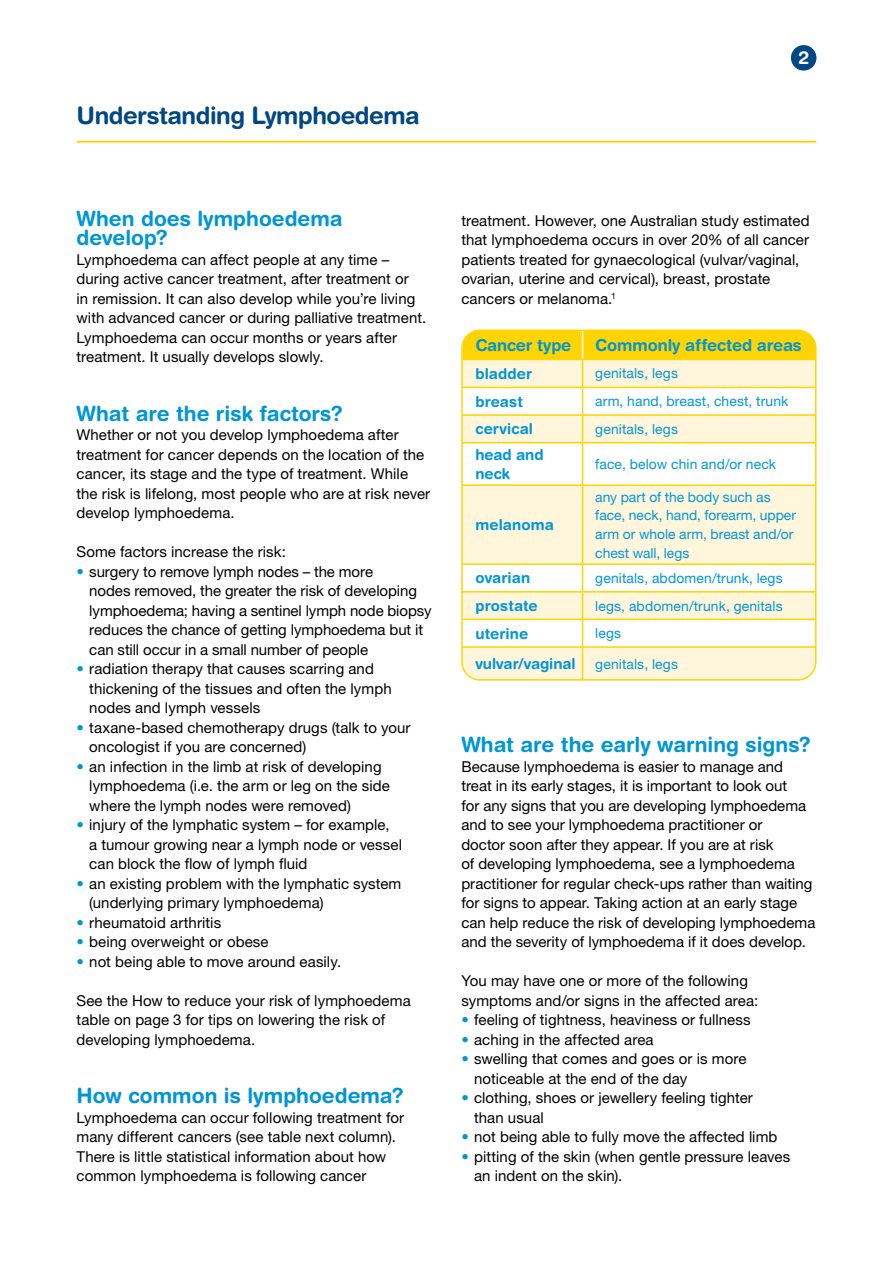
<style>
.page{position:relative;width:893px;height:1263px;background:#fff}
.page>*{position:absolute;margin:0;border:0;box-sizing:border-box;transform-origin:0 0}
.t1{font:700 24px "Helvetica Rounded LT Std";letter-spacing:-.02em;color:#004883}
.t2{font:700 21px/19.5px "Helvetica Rounded LT Std";color:#0096d6}
.t3{font:700 18px "Helvetica Rounded LT Std";color:#fff}
.t4{font:700 16.5px "Helvetica Rounded LT Std";letter-spacing:-.005em;color:#0096d6}
.t5{font:15px/19.5px "Helvetica Neue LT Std";letter-spacing:.005em;color:#000}
.t6{font:700 15px/18.8px "Helvetica Rounded LT Std";letter-spacing:.005em;color:#0096d6}
.t7{font:13.8px/18.8px "Helvetica Neue LT Std";letter-spacing:.005em;color:#0096d6}
.s1{color:#0096d6}
</style>
<div class="page">
<hr style="left:77px;top:141px;width:739px;height:2px;background:#ffd400">
<div style="left:791px;top:45px;width:25px;height:26px;background:#004883;border-radius:50%"></div>
<svg style="left:464px;top:443px;width:351px;height:235px;fill:#fff6db"></svg>
<svg style="left:464px;top:330px;width:352px;height:112px"></svg>
<hr style="left:463px;top:442px;width:120px;height:1px;background:#ffd400">
<hr style="left:583px;top:442px;width:233px;height:1px;background:#ffd400">
<hr style="left:582px;top:443px;width:1px;height:41px;background:#ffd400">
<hr style="left:463px;top:484px;width:120px;height:2px;background:#ffd400">
<hr style="left:583px;top:484px;width:233px;height:2px;background:#ffd400">
<hr style="left:582px;top:486px;width:1px;height:77px;background:#ffd400">
<hr style="left:463px;top:563px;width:120px;height:2px;background:#ffd400">
<hr style="left:583px;top:563px;width:233px;height:2px;background:#ffd400">
<hr style="left:463px;top:591px;width:120px;height:1px;background:#ffd400">
<hr style="left:583px;top:591px;width:233px;height:1px;background:#ffd400">
<hr style="left:463px;top:619px;width:120px;height:1px;background:#ffd400">
<hr style="left:583px;top:619px;width:233px;height:1px;background:#ffd400">
<svg style="left:582px;top:565px;width:1px;height:81px"></svg>
<hr style="left:463px;top:646px;width:120px;height:2px;background:#ffd400">
<hr style="left:583px;top:646px;width:233px;height:2px;background:#ffd400">
<hr style="left:582px;top:648px;width:1px;height:32px;background:#ffd400">
<hr style="left:815px;top:648px;width:1px;height:32px;background:#ffd400">
<div style="left:461px;top:330px;width:355px;height:351px;border:2px solid #ffd400;border-radius:18px"></div>
<h1 class="t1" style="left:77px;top:101px;width:345px">Understanding Lymphoedema</h1>
<p class="t3" style="left:798px;top:47px;width:12px">2</p>
<h2 class="t2" style="left:77px;top:208px;width:268px">When does lymphoedema develop?</h2>
<p class="t5" style="left:77px;top:250px;width:351px">Lymphoedema can affect people at any time – during active cancer treatment, after treatment or<br>in remission. It can also develop while you’re living with advanced cancer or during palliative treatment.<br>Lymphoedema can occur months or years after treatment. It usually develops slowly.</p>
<h2 class="t2" style="left:77px;top:403px;width:268px">What are the risk factors?</h2>
<p class="t5" style="left:77px;top:425px;width:355px">Whether or not you develop lymphoedema after treatment for cancer depends on the location of the cancer, its stage and the type of treatment. While the risk is lifelong, most people who are at risk never develop lymphoedema.</p>
<p class="t5" style="left:77px;top:542px;width:211px">Some factors increase the risk:</p>
<p class="t5" style="left:89px;top:562px;width:344px;text-indent:-13px"><span class="s1">•</span> surgery to remove lymph nodes – the more<br>nodes removed, the greater the risk of developing lymphoedema; having a sentinel lymph node biopsy reduces the chance of getting lymphoedema but it can still occur in a small number of people</p>
<p class="t5" style="left:89px;top:659px;width:304px;text-indent:-13px"><span class="s1">•</span> radiation therapy that causes scarring and thickening of the tissues and often the lymph nodes and lymph vessels</p>
<p class="t5" style="left:89px;top:718px;width:323px;text-indent:-13px"><span class="s1">•</span> taxane-based chemotherapy drugs (talk to your oncologist if you are concerned)</p>
<p class="t5" style="left:89px;top:757px;width:302px;text-indent:-13px"><span class="s1">•</span> an infection in the limb at risk of developing lymphoedema (i.e. the arm or leg on the side where the lymph nodes were removed)</p>
<p class="t5" style="left:89px;top:815px;width:314px;text-indent:-13px"><span class="s1">•</span> injury of the lymphatic system – for example,<br>a tumour growing near a lymph node or vessel can block the flow of lymph fluid</p>
<p class="t5" style="left:89px;top:874px;width:314px;text-indent:-13px"><span class="s1">•</span> an existing problem with the lymphatic system (underlying primary lymphoedema)</p>
<p class="t5" style="left:77px;top:913px;width:146px"><span class="s1">•</span> rheumatoid arthritis</p>
<p class="t5" style="left:77px;top:932px;width:194px"><span class="s1">•</span> being overweight or obese</p>
<p class="t5" style="left:77px;top:952px;width:266px"><span class="s1">•</span> not being able to move around easily.</p>
<p class="t5" style="left:77px;top:991px;width:336px">See the How to reduce your risk of lymphoedema table on page 3 for tips on lowering the risk of developing lymphoedema.</p>
<h2 class="t2" style="left:77px;top:1086px;width:329px">How common is lymphoedema?</h2>
<p class="t5" style="left:77px;top:1108px;width:329px">Lymphoedema can occur following treatment for many different cancers (see table next column).<br>There is little statistical information about how common lymphoedema is following cancer</p>
<p class="t5" style="left:461px;top:211px;width:350px">treatment. However, one Australian study estimated that lymphoedema occurs in over 20% of all cancer patients treated for gynaecological (vulvar/vaginal, ovarian, uterine and cervical), breast, prostate cancers or melanoma.<sup>1</sup></p>
<p class="t4" style="left:475px;top:335px;width:97px">Cancer type</p>
<p class="t4" style="left:595px;top:335px;width:208px">Commonly affected areas</p>
<p class="t6" style="left:475px;top:364px;width:58px">bladder</p>
<p class="t7" style="left:595px;top:364px;width:84px">genitals, legs</p>
<p class="t6" style="left:475px;top:392px;width:49px">breast</p>
<p class="t7" style="left:595px;top:392px;width:195px">arm, hand, breast, chest, trunk</p>
<p class="t6" style="left:475px;top:419px;width:59px">cervical</p>
<p class="t7" style="left:595px;top:419px;width:84px">genitals, legs</p>
<p class="t6" style="left:475px;top:445px;width:70px">head and neck</p>
<p class="t7" style="left:595px;top:454px;width:182px">face, below chin and/or neck</p>
<p class="t6" style="left:475px;top:515px;width:80px">melanoma</p>
<p class="t7" style="left:595px;top:487px;width:202px">any part of the body such as face, neck, hand, forearm, upper arm or whole arm, breast and/or chest wall, legs</p>
<p class="t6" style="left:475px;top:568px;width:56px">ovarian</p>
<p class="t7" style="left:595px;top:568px;width:189px">genitals, abdomen/trunk, legs</p>
<p class="t6" style="left:475px;top:596px;width:64px">prostate</p>
<p class="t7" style="left:595px;top:596px;width:189px">legs, abdomen/trunk, genitals</p>
<p class="t6" style="left:475px;top:624px;width:54px">uterine</p>
<p class="t7" style="left:595px;top:624px;width:27px">legs</p>
<p class="t6" style="left:475px;top:654px;width:102px">vulvar/vaginal</p>
<p class="t7" style="left:595px;top:654px;width:84px">genitals, legs</p>
<h2 class="t2" style="left:461px;top:735px;width:351px">What are the early warning signs?</h2>
<p class="t5" style="left:461px;top:757px;width:356px">Because lymphoedema is easier to manage and treat in its early stages, it is important to look out<br>for any signs that you are developing lymphoedema and to see your lymphoedema practitioner or<br>doctor soon after they appear. If you are at risk<br>of developing lymphoedema, see a lymphoedema practitioner for regular check-ups rather than waiting for signs to appear. Taking action at an early stage can help reduce the risk of developing lymphoedema and the severity of lymphoedema if it does develop.</p>
<p class="t5" style="left:461px;top:971px;width:298px">You may have one or more of the following symptoms and/or signs in the affected area:</p>
<p class="t5" style="left:461px;top:1010px;width:291px"><span class="s1">•</span> feeling of tightness, heaviness or fullness</p>
<p class="t5" style="left:461px;top:1030px;width:194px"><span class="s1">•</span> aching in the affected area</p>
<p class="t5" style="left:474px;top:1049px;width:274px;text-indent:-13px"><span class="s1">•</span> swelling that comes and goes or is more noticeable at the end of the day</p>
<p class="t5" style="left:474px;top:1088px;width:280px;text-indent:-13px"><span class="s1">•</span> clothing, shoes or jewellery feeling tighter than usual</p>
<p class="t5" style="left:461px;top:1127px;width:318px"><span class="s1">•</span> not being able to fully move the affected limb</p>
<p class="t5" style="left:474px;top:1147px;width:318px;text-indent:-13px"><span class="s1">•</span> pitting of the skin (when gentle pressure leaves an indent on the skin).</p>
</div>
